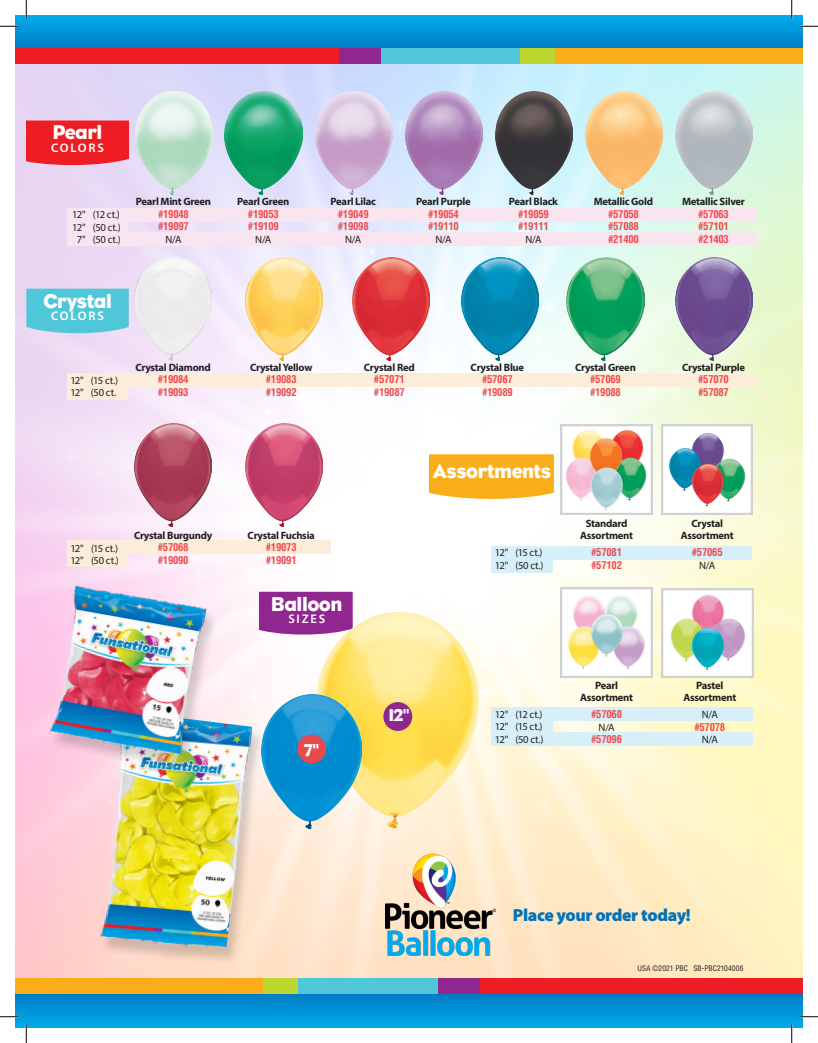
<style>
.page{position:relative;width:818px;height:1043px;background:#fff}
.page>*{position:absolute;margin:0;border:0;box-sizing:border-box;transform-origin:0 0}
.t1{font:20.25px "Eagle";letter-spacing:-.025em;color:#fff}
.t2{font:900 17.5px "Myriad Pro";letter-spacing:-.02em;color:#0072bc}
.t3{font:17.5px "Eagle";color:#fff}
.t4{font:600 12.5px "Myriad Pro";letter-spacing:.14em;color:#fff}
.t5{font:700 10.62px "Myriad Pro";letter-spacing:-.025em;color:#231f20}
.t6{font:700 condensed 10.62px "Helvetica LT Std";letter-spacing:-.02em;color:#ef4b4e}
.t7{font:10.62px "Myriad Pro";letter-spacing:-.03em;color:#231f20}
.t8{font:condensed 7.5px "Helvetica LT Std";letter-spacing:.005em;color:#231f20}
</style>
<div class="page">
<img style="left:15px;top:64px;width:787px;height:914px">
<svg style="left:15px;top:994px;width:787px;height:34px;background:#0093d8"></svg>
<div style="left:15px;top:978px;width:251px;height:16px;background:#faad19"></div>
<div style="left:275px;top:978px;width:189px;height:16px;background:#50c6d9"></div>
<div style="left:439px;top:978px;width:363px;height:16px;background:#ee1d23"></div>
<div style="left:437px;top:978px;width:42px;height:16px;background:#90268f"></div>
<div style="left:263px;top:978px;width:35px;height:16px;background:#bed630"></div>
<svg style="left:15px;top:15px;width:787px;height:33px;background:#0095d9"></svg>
<div style="left:552px;top:48px;width:250px;height:16px;background:#faad19"></div>
<div style="left:353px;top:48px;width:189px;height:16px;background:#50c6d9"></div>
<div style="left:15px;top:48px;width:363px;height:16px;background:#ee1d23"></div>
<div style="left:339px;top:48px;width:41px;height:16px;background:#90268f"></div>
<div style="left:520px;top:48px;width:35px;height:16px;background:#bed630"></div>
<img style="left:135px;top:423px;width:77px;height:103px">
<img style="left:661px;top:424px;width:91px;height:90px">
<img style="left:225px;top:92px;width:77px;height:102px">
<img style="left:245px;top:423px;width:77px;height:103px">
<img style="left:675px;top:257px;width:77px;height:103px">
<img style="left:561px;top:588px;width:91px;height:90px">
<div style="left:26px;top:289px;width:103px;height:44px;background:#50c6d9"></div>
<div style="left:259px;top:592px;width:94px;height:42px;background:#90268f"></div>
<img style="left:561px;top:425px;width:91px;height:89px">
<svg style="left:429px;top:454px;width:125px;height:45px;background:#fab125"></svg>
<div style="left:26px;top:120px;width:103px;height:45px;background:#ee1d23"></div>
<img style="left:661px;top:588px;width:92px;height:89px">
<div style="left:67px;top:233px;width:689px;height:13px;background:#f9e5ef"></div>
<div style="left:491px;top:732px;width:262px;height:13px;background:#d7eff8"></div>
<div style="left:491px;top:708px;width:262px;height:13px;background:#d7eff8"></div>
<div style="left:67px;top:373px;width:61px;height:26px;background:#fcecda"></div>
<div style="left:67px;top:373px;width:689px;height:13px;background:#fcecda"></div>
<div style="left:67px;top:208px;width:61px;height:38px;background:#f9e5ef"></div>
<div style="left:67px;top:541px;width:61px;height:26px;background:#fcecda"></div>
<div style="left:67px;top:541px;width:263px;height:13px;background:#fcecda"></div>
<div style="left:67px;top:208px;width:689px;height:13px;background:#f9e5ef"></div>
<div style="left:100px;top:713px;width:166px;height:252px;background:#231f20;opacity:.2"></div>
<img style="left:100px;top:710px;width:153px;height:240px">
<img style="left:317px;top:612px;width:162px;height:216px">
<div style="left:383px;top:702px;width:29px;height:29px;background:#90268f;border-radius:50%"></div>
<img style="left:135px;top:257px;width:77px;height:103px">
<img style="left:245px;top:257px;width:77px;height:103px">
<img style="left:352px;top:257px;width:78px;height:103px">
<img style="left:461px;top:257px;width:77px;height:103px">
<img style="left:567px;top:257px;width:77px;height:103px">
<img style="left:385px;top:851px;width:110px;height:104px">
<img style="left:135px;top:92px;width:77px;height:102px">
<img style="left:405px;top:92px;width:77px;height:102px">
<img style="left:315px;top:92px;width:77px;height:102px">
<img style="left:495px;top:92px;width:77px;height:102px">
<img style="left:585px;top:92px;width:77px;height:103px">
<img style="left:675px;top:92px;width:77px;height:102px">
<div style="left:49px;top:588px;width:170px;height:184px;background:#231f20;opacity:.2"></div>
<img style="left:49px;top:585px;width:159px;height:171px">
<div style="left:491px;top:546px;width:261px;height:13px;background:#d7eff8"></div>
<div style="left:491px;top:546px;width:62px;height:26px;background:#d7eff8"></div>
<div style="left:491px;top:708px;width:62px;height:37px;background:#d7eff8"></div>
<img style="left:261px;top:694px;width:101px;height:134px">
<div style="left:297px;top:734px;width:29px;height:29px;background:#e54b4c;border-radius:50%"></div>
<svg style="left:0;top:25px;width:19px;height:2px"></svg>
<svg style="left:799px;top:25px;width:19px;height:2px"></svg>
<svg style="left:0;top:1015px;width:19px;height:2px"></svg>
<svg style="left:799px;top:1015px;width:19px;height:2px"></svg>
<svg style="left:25px;top:0;width:2px;height:19px"></svg>
<svg style="left:25px;top:1024px;width:2px;height:18px"></svg>
<svg style="left:790px;top:0;width:2px;height:19px"></svg>
<svg style="left:790px;top:1024px;width:2px;height:18px"></svg>
<p class="t1" style="left:52px;top:121px;width:51px">Pearl</p>
<p class="t4" style="left:51px;top:139px;width:54px">COLORS</p>
<p class="t7" style="left:72px;top:208px;width:49px">12" (12 ct.)</p>
<p class="t7" style="left:72px;top:221px;width:50px">12" (50 ct.)</p>
<p class="t7" style="left:77px;top:233px;width:46px">7" (50 ct.)</p>
<p class="t5" style="left:136px;top:195px;width:77px">Pearl Mint Green</p>
<p class="t6" style="left:158px;top:207px;width:32px">#19048</p>
<p class="t6" style="left:158px;top:220px;width:32px">#19097</p>
<p class="t7" style="left:165px;top:233px;width:18px">N/A</p>
<p class="t1" style="left:43px;top:289px;width:70px">Crystal</p>
<p class="t4" style="left:51px;top:308px;width:54px">COLORS</p>
<p class="t7" style="left:70px;top:373px;width:49px">12" (15 ct.)</p>
<p class="t7" style="left:70px;top:386px;width:47px">12" (50 ct.</p>
<p class="t5" style="left:135px;top:360px;width:77px">Crystal Diamond</p>
<p class="t6" style="left:158px;top:373px;width:32px">#19084</p>
<p class="t6" style="left:158px;top:385px;width:32px">#19093</p>
<p class="t5" style="left:237px;top:195px;width:54px">Pearl Green</p>
<p class="t6" style="left:248px;top:207px;width:32px">#19053</p>
<p class="t6" style="left:248px;top:220px;width:32px">#19109</p>
<p class="t7" style="left:255px;top:233px;width:18px">N/A</p>
<p class="t5" style="left:330px;top:195px;width:47px">Pearl Lilac</p>
<p class="t6" style="left:338px;top:207px;width:32px">#19049</p>
<p class="t6" style="left:338px;top:220px;width:32px">#19098</p>
<p class="t7" style="left:345px;top:233px;width:18px">N/A</p>
<p class="t5" style="left:416px;top:195px;width:56px">Pearl Purple</p>
<p class="t6" style="left:428px;top:207px;width:32px">#19054</p>
<p class="t6" style="left:428px;top:220px;width:32px">#19110</p>
<p class="t7" style="left:435px;top:233px;width:18px">N/A</p>
<p class="t5" style="left:509px;top:195px;width:51px">Pearl Black</p>
<p class="t6" style="left:518px;top:207px;width:32px">#19059</p>
<p class="t6" style="left:518px;top:220px;width:32px">#19111</p>
<p class="t7" style="left:525px;top:233px;width:18px">N/A</p>
<p class="t5" style="left:593px;top:195px;width:61px">Metallic Gold</p>
<p class="t6" style="left:608px;top:207px;width:32px">#57058</p>
<p class="t6" style="left:608px;top:220px;width:32px">#57088</p>
<p class="t6" style="left:608px;top:232px;width:32px">#21400</p>
<p class="t5" style="left:250px;top:360px;width:64px">Crystal Yellow</p>
<p class="t6" style="left:266px;top:373px;width:32px">#19083</p>
<p class="t6" style="left:266px;top:385px;width:32px">#19092</p>
<p class="t5" style="left:364px;top:360px;width:52px">Crystal Red</p>
<p class="t6" style="left:374px;top:373px;width:32px">#57071</p>
<p class="t6" style="left:374px;top:385px;width:32px">#19087</p>
<p class="t5" style="left:470px;top:360px;width:55px">Crystal Blue</p>
<p class="t6" style="left:482px;top:373px;width:32px">#57067</p>
<p class="t6" style="left:482px;top:385px;width:32px">#19089</p>
<p class="t5" style="left:575px;top:360px;width:62px">Crystal Green</p>
<p class="t6" style="left:590px;top:373px;width:32px">#57069</p>
<p class="t6" style="left:590px;top:385px;width:32px">#19088</p>
<p class="t7" style="left:70px;top:541px;width:49px">12" (15 ct.)</p>
<p class="t7" style="left:70px;top:554px;width:50px">12" (50 ct.)</p>
<p class="t5" style="left:134px;top:528px;width:80px">Crystal Burgundy</p>
<p class="t6" style="left:158px;top:540px;width:32px">#57068</p>
<p class="t6" style="left:158px;top:553px;width:32px">#19090</p>
<p class="t5" style="left:248px;top:528px;width:69px">Crystal Fuchsia</p>
<p class="t6" style="left:266px;top:540px;width:32px">#19073</p>
<p class="t6" style="left:266px;top:553px;width:32px">#19091</p>
<p class="t1" style="left:271px;top:592px;width:73px">Balloon</p>
<p class="t4" style="left:288px;top:611px;width:38px">SIZES</p>
<p class="t3" style="left:304px;top:740px;width:17px">7"</p>
<p class="t1" style="left:433px;top:460px;width:120px">Assortments</p>
<p class="t7" style="left:495px;top:546px;width:49px">12" (15 ct.)</p>
<p class="t7" style="left:495px;top:558px;width:50px">12" (50 ct.)</p>
<p class="t5" style="left:585px;top:516px;width:43px">Standard</p>
<p class="t5" style="left:580px;top:528px;width:54px">Assortment</p>
<p class="t6" style="left:591px;top:546px;width:32px">#57081</p>
<p class="t6" style="left:591px;top:558px;width:32px">#57102</p>
<p class="t3" style="left:388px;top:705px;width:23px">I2"</p>
<p class="t7" style="left:495px;top:707px;width:49px">12" (12 ct.)</p>
<p class="t7" style="left:495px;top:720px;width:49px">12" (15 ct.)</p>
<p class="t7" style="left:495px;top:732px;width:50px">12" (50 ct.)</p>
<p class="t5" style="left:595px;top:678px;width:25px">Pearl</p>
<p class="t5" style="left:580px;top:690px;width:54px">Assortment</p>
<p class="t6" style="left:591px;top:707px;width:32px">#57060</p>
<p class="t7" style="left:598px;top:720px;width:18px">N/A</p>
<p class="t6" style="left:591px;top:732px;width:32px">#57096</p>
<p class="t5" style="left:682px;top:195px;width:64px">Metallic Silver</p>
<p class="t6" style="left:698px;top:207px;width:32px">#57063</p>
<p class="t6" style="left:698px;top:220px;width:32px">#57101</p>
<p class="t6" style="left:698px;top:232px;width:32px">#21403</p>
<p class="t5" style="left:682px;top:360px;width:65px">Crystal Purple</p>
<p class="t6" style="left:698px;top:373px;width:32px">#57070</p>
<p class="t6" style="left:698px;top:385px;width:32px">#57087</p>
<p class="t5" style="left:691px;top:516px;width:33px">Crystal</p>
<p class="t5" style="left:680px;top:528px;width:54px">Assortment</p>
<p class="t6" style="left:691px;top:546px;width:32px">#57065</p>
<p class="t7" style="left:699px;top:558px;width:18px">N/A</p>
<p class="t5" style="left:696px;top:678px;width:29px">Pastel</p>
<p class="t5" style="left:683px;top:690px;width:54px">Assortment</p>
<p class="t7" style="left:701px;top:708px;width:18px">N/A</p>
<p class="t6" style="left:694px;top:720px;width:32px">#57078</p>
<p class="t7" style="left:701px;top:733px;width:18px">N/A</p>
<p class="t2" style="left:513px;top:903px;width:179px">Place your order today!</p>
<p class="t8" style="left:637px;top:963px;width:107px">USA ©2021 PBC SB-PBC2104006</p>
</div>
